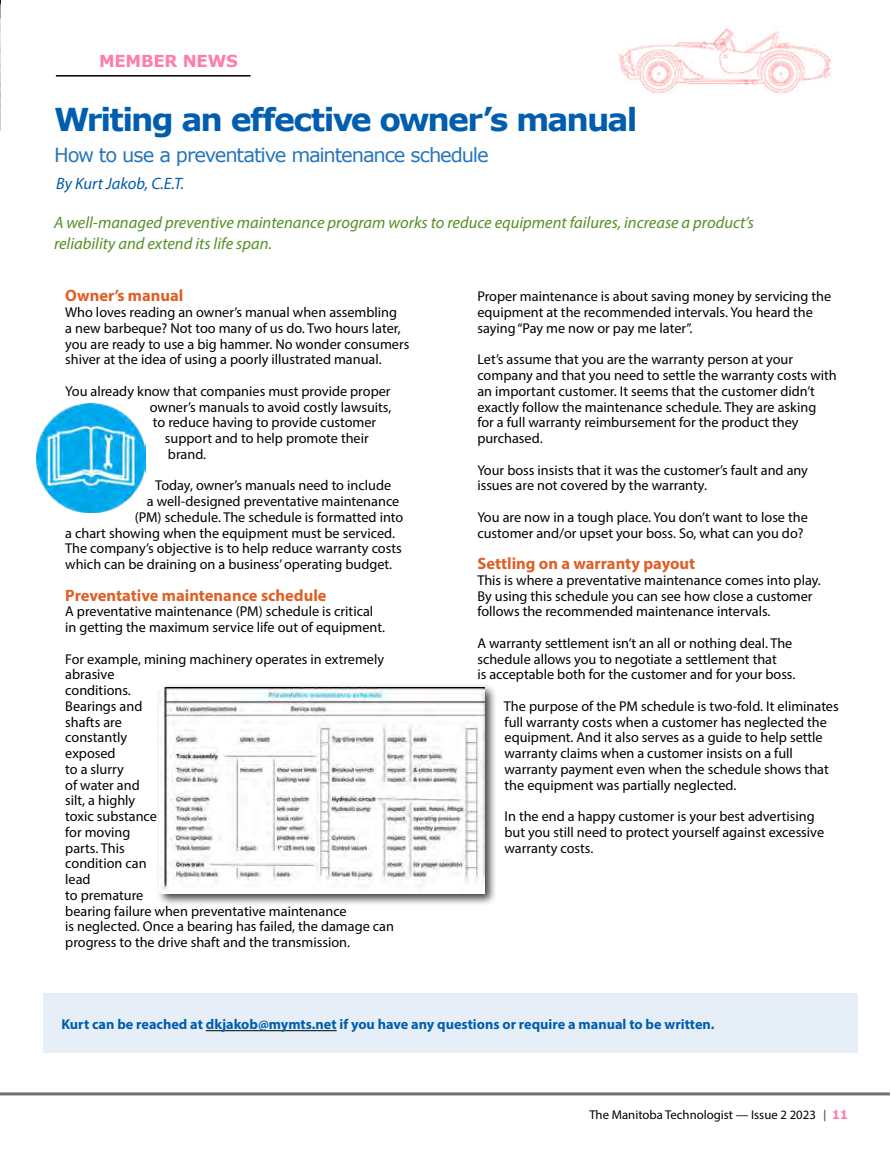
<style>
.page{position:relative;width:891px;height:1161px;background:#fff}
.page>*{position:absolute;margin:0;border:0;box-sizing:border-box;transform-origin:0 0}
.t1{font:700 31.5px "Verdana";letter-spacing:-.06em;color:#005daf}
.t2{font:19.5px "Verdana";letter-spacing:-.06em;color:#2675bb}
.t3{font:italic 16.5px/21px "Myriad Pro";color:#568f26}
.t4{font:700 16.5px "Myriad Pro";color:#de6026}
.t5{font:italic 16.5px "Myriad Pro";color:#005daf}
.t6{font:700 16.5px "Verdana";letter-spacing:-.01em;color:#ff7ea7}
.t7{font:14.25px/15.8px "Myriad Pro";color:#000}
.t8{font:700 14.25px "Myriad Pro";color:#005daf}
.t9{font:12.75px "Myriad Pro";color:#000}
.s1{font-family:"Verdana";font-size:12px;color:#4d4d4f}
.s2{font-family:"Verdana";font-weight:700;font-size:12px;color:#ff7ea7}
</style>
<div class="page">
<hr style="left:0;top:1092px;width:890px;height:3px;background:#6d6e71">
<div style="left:43px;top:993px;width:815px;height:60px;background:#e6eff7"></div>
<div style="left:156px;top:684px;width:341px;height:223px;background:#000;opacity:.75"></div>
<img style="left:160px;top:687px;width:324px;height:207px">
<hr style="left:56px;top:75px;width:195px;height:2px;background:#000">
<img style="left:0;top:1px;width:1px;height:129px">
<img style="left:619px;top:28px;width:213px;height:66px">
<img style="left:37px;top:403px;width:109px;height:109px">
<hr style="left:206px;top:1030px;width:131px;height:1px;background:#000">
<p class="t6" style="left:99px;top:50px;width:140px">MEMBER NEWS</p>
<h1 class="t1" style="left:54px;top:99px;width:585px">Writing an effective owner’s manual</h1>
<h2 class="t2" style="left:54px;top:142px;width:436px">How to use a preventative maintenance schedule</h2>
<p class="t5" style="left:56px;top:173px;width:130px">By Kurt Jakob, C.E.T.</p>
<p class="t3" style="left:54px;top:212px;width:701px">A well-managed preventive maintenance program works to reduce equipment failures, increase a product’s reliability and extend its life span.</p>
<p class="t4" style="left:65px;top:285px;width:120px">Owner’s manual</p>
<p class="t7" style="left:65px;top:304px;width:346px">Who loves reading an owner’s manual when assembling<br>a new barbeque? Not too many of us do. Two hours later, you are ready to use a big hammer. No wonder consumers shiver at the idea of using a poorly illustrated manual.</p>
<p class="t7" style="left:65px;top:383px;width:327px">You already know that companies must provide proper</p>
<p class="t7" style="left:150px;top:399px;width:243px">owner’s manuals to avoid costly lawsuits,</p>
<p class="t7" style="left:153px;top:415px;width:225px">to reduce having to provide customer</p>
<p class="t7" style="left:165px;top:430px;width:205px">support and to help promote their</p>
<p class="t7" style="left:168px;top:446px;width:40px">brand.</p>
<p class="t7" style="left:155px;top:478px;width:237px">Today, owner’s manuals need to include</p>
<p class="t7" style="left:147px;top:493px;width:254px">a well-designed preventative maintenance</p>
<p class="t7" style="left:135px;top:509px;width:270px">(PM) schedule. The schedule is formatted into</p>
<p class="t7" style="left:65px;top:525px;width:331px">a chart showing when the equipment must be serviced.</p>
<p class="t7" style="left:65px;top:540px;width:338px">The company’s objective is to help reduce warranty costs</p>
<p class="t7" style="left:65px;top:556px;width:329px">which can be draining on a business’ operating budget.</p>
<p class="t4" style="left:65px;top:584px;width:263px">Preventative maintenance schedule</p>
<p class="t7" style="left:65px;top:604px;width:321px">A preventative maintenance (PM) schedule is critical in getting the maximum service life out of equipment.</p>
<p class="t7" style="left:65px;top:651px;width:330px">For example, mining machinery operates in extremely abrasive<br>conditions.<br>Bearings and<br>shafts are<br>constantly<br>exposed<br>to a slurry<br>of water and<br>silt, a highly<br>toxic substance<br>for moving<br>parts. This<br>condition can<br>lead<br>to premature<br>bearing failure when preventative maintenance<br>is neglected. Once a bearing has failed, the damage can progress to the drive shaft and the transmission.</p>
<p class="t7" style="left:477px;top:289px;width:355px">Proper maintenance is about saving money by servicing the equipment at the recommended intervals. You heard the saying “Pay me now or pay me later”.</p>
<p class="t7" style="left:477px;top:352px;width:361px">Let’s assume that you are the warranty person at your company and that you need to settle the warranty costs with an important customer. It seems that the customer didn’t exactly follow the maintenance schedule. They are asking<br>for a full warranty reimbursement for the product they purchased.</p>
<p class="t7" style="left:477px;top:462px;width:332px">Your boss insists that it was the customer’s fault and any issues are not covered by the warranty.</p>
<p class="t7" style="left:477px;top:509px;width:332px">You are now in a tough place. You don’t want to lose the customer and/or upset your boss. So, what can you do?</p>
<p class="t4" style="left:477px;top:553px;width:219px">Settling on a warranty payout</p>
<p class="t7" style="left:477px;top:572px;width:345px">This is where a preventative maintenance comes into play.<br>By using this schedule you can see how close a customer follows the recommended maintenance intervals.</p>
<p class="t7" style="left:477px;top:635px;width:320px">A warranty settlement isn’t an all or nothing deal. The schedule allows you to negotiate a settlement that<br>is acceptable both for the customer and for your boss.</p>
<p class="t7" style="left:504px;top:698px;width:336px">The purpose of the PM schedule is two-fold. It eliminates full warranty costs when a customer has neglected the equipment. And it also serves as a guide to help settle warranty claims when a customer insists on a full warranty payment even when the schedule shows that the equipment was partially neglected.</p>
<p class="t7" style="left:505px;top:808px;width:321px">In the end a happy customer is your best advertising but you still need to protect yourself against excessive warranty costs.</p>
<p class="t8" style="left:62px;top:1015px;width:655px">Kurt can be reached at dkjakob@mymts.net if you have any questions or require a manual to be written.</p>
<p class="t9" style="left:589px;top:1107px;width:260px">The Manitoba Technologist — Issue 2 2023 <span class="s1">|</span> <span class="s2">11</span></p>
</div>
